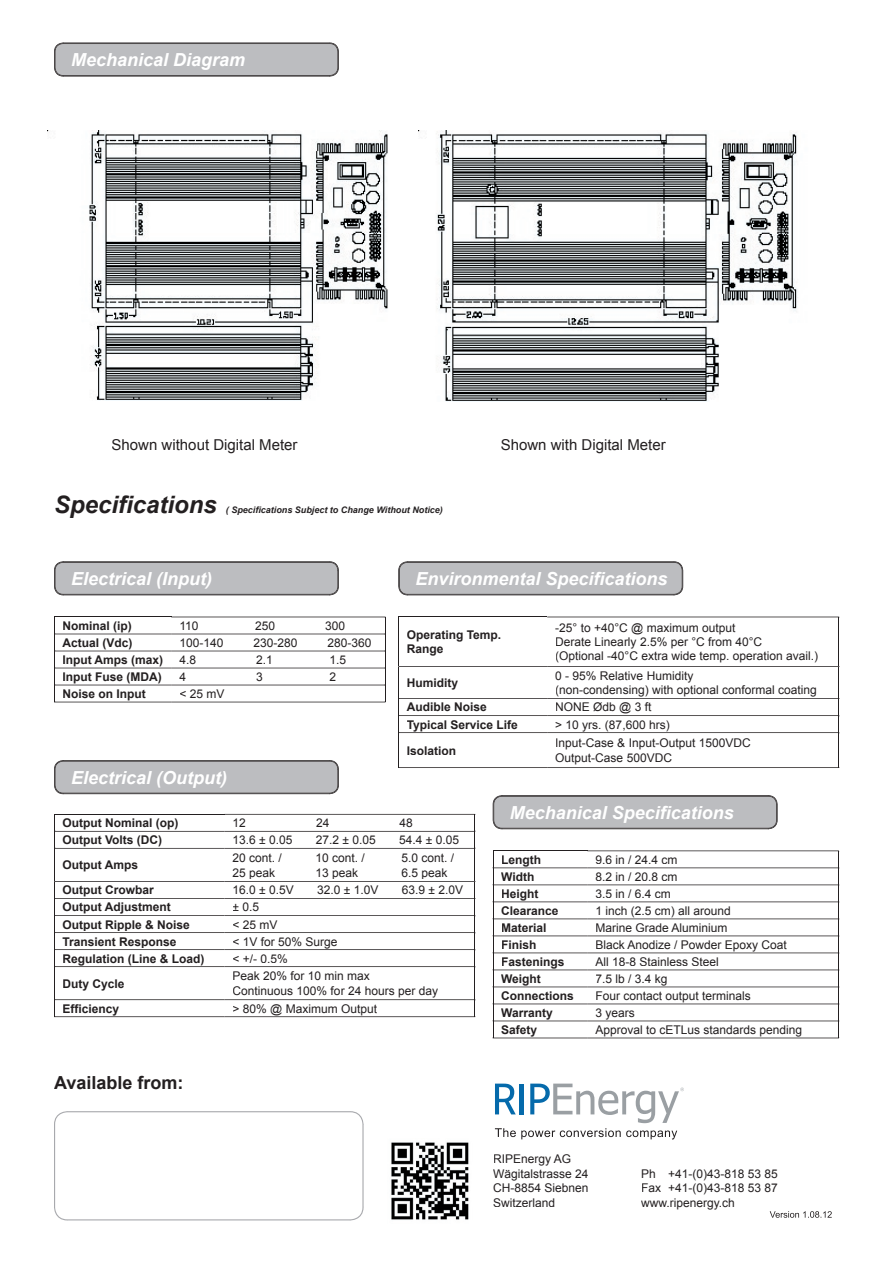
<style>
.page{position:relative;width:893px;height:1263px;background:#fff}
.page>*{position:absolute;margin:0;border:0;box-sizing:border-box;transform-origin:0 0}
.t1{font:italic 700 24px "Arial";color:#231f20}
.t2{font:italic 700 18px "Arial";color:#fff}
.t3{font:700 18px "Arial";color:#231f20}
.t4{font:15px "Arial";color:#231f20}
.t5{font:12px/14.4px "Arial";color:#231f20}
.t6{font:700 12px/14.4px "Arial";color:#231f20}
.t7{font:italic 700 9px "Arial";color:#231f20}
</style>
<div class="page">
<svg style="left:54px;top:43px;width:285px;height:34px;background:#b3b3b6"></svg>
<svg style="left:54px;top:561px;width:285px;height:34px;background:#b2b3b5"></svg>
<svg style="left:398px;top:561px;width:285px;height:34px;background:#b2b3b5"></svg>
<svg style="left:54px;top:760px;width:285px;height:34px;background:#b1b2b5"></svg>
<svg style="left:493px;top:795px;width:285px;height:34px;background:#b2b2b5"></svg>
<svg style="left:398px;top:617px;width:441px;height:151px"></svg>
<svg style="left:493px;top:850px;width:346px;height:188px"></svg>
<svg style="left:54px;top:617px;width:332px;height:86px"></svg>
<svg style="left:54px;top:814px;width:421px;height:203px"></svg>
<img style="left:47px;top:131px;width:341px;height:269px">
<img style="left:418px;top:131px;width:380px;height:271px">
<svg style="left:54px;top:1111px;width:310px;height:109px"></svg>
<svg style="left:495px;top:1083px;width:189px;height:56px"></svg>
<svg style="left:770px;top:1211px;width:62px;height:7px"></svg>
<img style="left:391px;top:1142px;width:78px;height:78px">
<h2 class="t2" style="left:71px;top:48px;width:176px">Mechanical Diagram</h2>
<p class="t4" style="left:112px;top:435px;width:187px">Shown without Digital Meter</p>
<p class="t4" style="left:501px;top:435px;width:167px">Shown with Digital Meter</p>
<h1 class="t1" style="left:54px;top:488px;width:164px">Specifications</h1>
<p class="t7" style="left:226px;top:504px;width:218px">( Specifications Subject to Change Without Notice)</p>
<h2 class="t2" style="left:71px;top:567px;width:143px">Electrical (Input)</h2>
<h2 class="t2" style="left:415px;top:567px;width:254px">Environmental Specifications</h2>
<p class="t6" style="left:62px;top:619px;width:71px">Nominal (ip)</p>
<p class="t5" style="left:179px;top:618px;width:21px">110</p>
<p class="t5" style="left:255px;top:618px;width:22px">250</p>
<p class="t5" style="left:325px;top:618px;width:22px">300</p>
<p class="t6" style="left:62px;top:636px;width:72px">Actual (Vdc)</p>
<p class="t5" style="left:179px;top:636px;width:46px">100-140</p>
<p class="t5" style="left:253px;top:636px;width:46px">230-280</p>
<p class="t5" style="left:327px;top:636px;width:46px">280-360</p>
<p class="t6" style="left:62px;top:653px;width:102px">Input Amps (max)</p>
<p class="t5" style="left:179px;top:653px;width:18px">4.8</p>
<p class="t5" style="left:256px;top:653px;width:18px">2.1</p>
<p class="t5" style="left:330px;top:653px;width:18px">1.5</p>
<p class="t6" style="left:62px;top:670px;width:101px">Input Fuse (MDA)</p>
<p class="t5" style="left:179px;top:670px;width:8px">4</p>
<p class="t5" style="left:256px;top:670px;width:8px">3</p>
<p class="t5" style="left:330px;top:670px;width:8px">2</p>
<p class="t6" style="left:62px;top:687px;width:85px">Noise on Input</p>
<p class="t5" style="left:179px;top:687px;width:47px">&lt; 25 mV</p>
<h2 class="t2" style="left:71px;top:765px;width:158px">Electrical (Output)</h2>
<p class="t6" style="left:407px;top:628px;width:96px">Operating Temp.<br>Range</p>
<p class="t5" style="left:555px;top:620px;width:264px">-25° to +40°C @ maximum output<br>Derate Linearly 2.5% per °C from 40°C<br>(Optional -40°C extra wide temp. operation avail.)</p>
<p class="t6" style="left:407px;top:676px;width:53px">Humidity</p>
<p class="t5" style="left:555px;top:668px;width:263px">0 - 95% Relative Humidity<br>(non-condensing) with optional conformal coating</p>
<p class="t6" style="left:407px;top:700px;width:82px">Audible Noise</p>
<p class="t5" style="left:555px;top:700px;width:98px">NONE Ødb @ 3 ft</p>
<p class="t6" style="left:407px;top:717px;width:113px">Typical Service Life</p>
<p class="t5" style="left:555px;top:717px;width:116px">&gt; 10 yrs. (87,600 hrs)</p>
<p class="t6" style="left:407px;top:743px;width:51px">Isolation</p>
<p class="t5" style="left:555px;top:736px;width:197px">Input-Case &amp; Input-Output 1500VDC<br>Output-Case 500VDC</p>
<p class="t6" style="left:62px;top:816px;width:117px">Output Nominal (op)</p>
<p class="t5" style="left:233px;top:816px;width:15px">12</p>
<p class="t5" style="left:316px;top:816px;width:15px">24</p>
<p class="t5" style="left:399px;top:816px;width:15px">48</p>
<p class="t6" style="left:62px;top:833px;width:101px">Output Volts (DC)</p>
<p class="t5" style="left:233px;top:833px;width:61px">13.6 ± 0.05</p>
<p class="t5" style="left:316px;top:833px;width:61px">27.2 ± 0.05</p>
<p class="t5" style="left:399px;top:833px;width:61px">54.4 ± 0.05</p>
<p class="t6" style="left:62px;top:858px;width:77px">Output Amps</p>
<p class="t5" style="left:233px;top:851px;width:51px">20 cont. /</p>
<p class="t5" style="left:315px;top:851px;width:51px">10 cont. /</p>
<p class="t5" style="left:401px;top:851px;width:54px">5.0 cont. /</p>
<p class="t5" style="left:233px;top:865px;width:44px">25 peak</p>
<p class="t5" style="left:315px;top:865px;width:44px">13 peak</p>
<p class="t5" style="left:401px;top:865px;width:48px">6.5 peak</p>
<p class="t6" style="left:62px;top:883px;width:93px">Output Crowbar</p>
<p class="t5" style="left:233px;top:883px;width:63px">16.0 ± 0.5V</p>
<p class="t5" style="left:317px;top:883px;width:63px">32.0 ± 1.0V</p>
<p class="t5" style="left:402px;top:883px;width:63px">63.9 ± 2.0V</p>
<p class="t6" style="left:62px;top:900px;width:110px">Output Adjustment</p>
<p class="t5" style="left:233px;top:900px;width:28px">± 0.5</p>
<p class="t6" style="left:62px;top:917px;width:129px">Output Ripple &amp; Noise</p>
<p class="t5" style="left:233px;top:917px;width:47px">&lt; 25 mV</p>
<p class="t6" style="left:62px;top:934px;width:116px">Transient Response</p>
<p class="t5" style="left:233px;top:934px;width:107px">&lt; 1V for 50% Surge</p>
<p class="t6" style="left:62px;top:951px;width:144px">Regulation (Line &amp; Load)</p>
<p class="t5" style="left:233px;top:951px;width:57px">&lt; +/- 0.5%</p>
<p class="t6" style="left:62px;top:976px;width:64px">Duty Cycle</p>
<p class="t5" style="left:233px;top:969px;width:207px">Peak 20% for 10 min max<br>Continuous 100% for 24 hours per day</p>
<p class="t6" style="left:62px;top:1001px;width:58px">Efficiency</p>
<p class="t5" style="left:233px;top:1001px;width:146px">&gt; 80% @ Maximum Output</p>
<h2 class="t3" style="left:54px;top:1071px;width:131px">Available from:</h2>
<h2 class="t2" style="left:510px;top:800px;width:226px">Mechanical Specifications</h2>
<p class="t6" style="left:501px;top:853px;width:41px">Length</p>
<p class="t5" style="left:595px;top:852px;width:84px">9.6 in / 24.4 cm</p>
<p class="t6" style="left:501px;top:870px;width:35px">Width</p>
<p class="t5" style="left:595px;top:869px;width:84px">8.2 in / 20.8 cm</p>
<p class="t6" style="left:501px;top:887px;width:39px">Height</p>
<p class="t5" style="left:595px;top:886px;width:77px">3.5 in / 6.4 cm</p>
<p class="t6" style="left:501px;top:904px;width:59px">Clearance</p>
<p class="t5" style="left:595px;top:903px;width:137px">1 inch (2.5 cm) all around</p>
<p class="t6" style="left:501px;top:921px;width:47px">Material</p>
<p class="t5" style="left:595px;top:920px;width:134px">Marine Grade Aluminium</p>
<p class="t6" style="left:501px;top:938px;width:37px">Finish</p>
<p class="t5" style="left:595px;top:937px;width:193px">Black Anodize / Powder Epoxy Coat</p>
<p class="t6" style="left:501px;top:955px;width:65px">Fastenings</p>
<p class="t5" style="left:595px;top:954px;width:125px">All 18-8 Stainless Steel</p>
<p class="t6" style="left:501px;top:972px;width:41px">Weight</p>
<p class="t5" style="left:595px;top:971px;width:74px">7.5 lb / 3.4 kg</p>
<p class="t6" style="left:501px;top:989px;width:74px">Connections</p>
<p class="t5" style="left:595px;top:988px;width:157px">Four contact output terminals</p>
<p class="t6" style="left:501px;top:1006px;width:53px">Warranty</p>
<p class="t5" style="left:595px;top:1005px;width:41px">3 years</p>
<p class="t6" style="left:501px;top:1023px;width:38px">Safety</p>
<p class="t5" style="left:595px;top:1022px;width:208px">Approval to cETLus standards pending</p>
<p class="t5" style="left:493px;top:1152px;width:97px">RIPEnergy AG<br>Wägitalstrasse 24<br>CH-8854 Siebnen<br>Switzerland</p>
<p class="t5" style="left:641px;top:1166px;width:138px;text-align:justify">Ph +41-(0)43-818 53 85<br>Fax +41-(0)43-818 53 87 www.ripenergy.ch</p>
</div>
